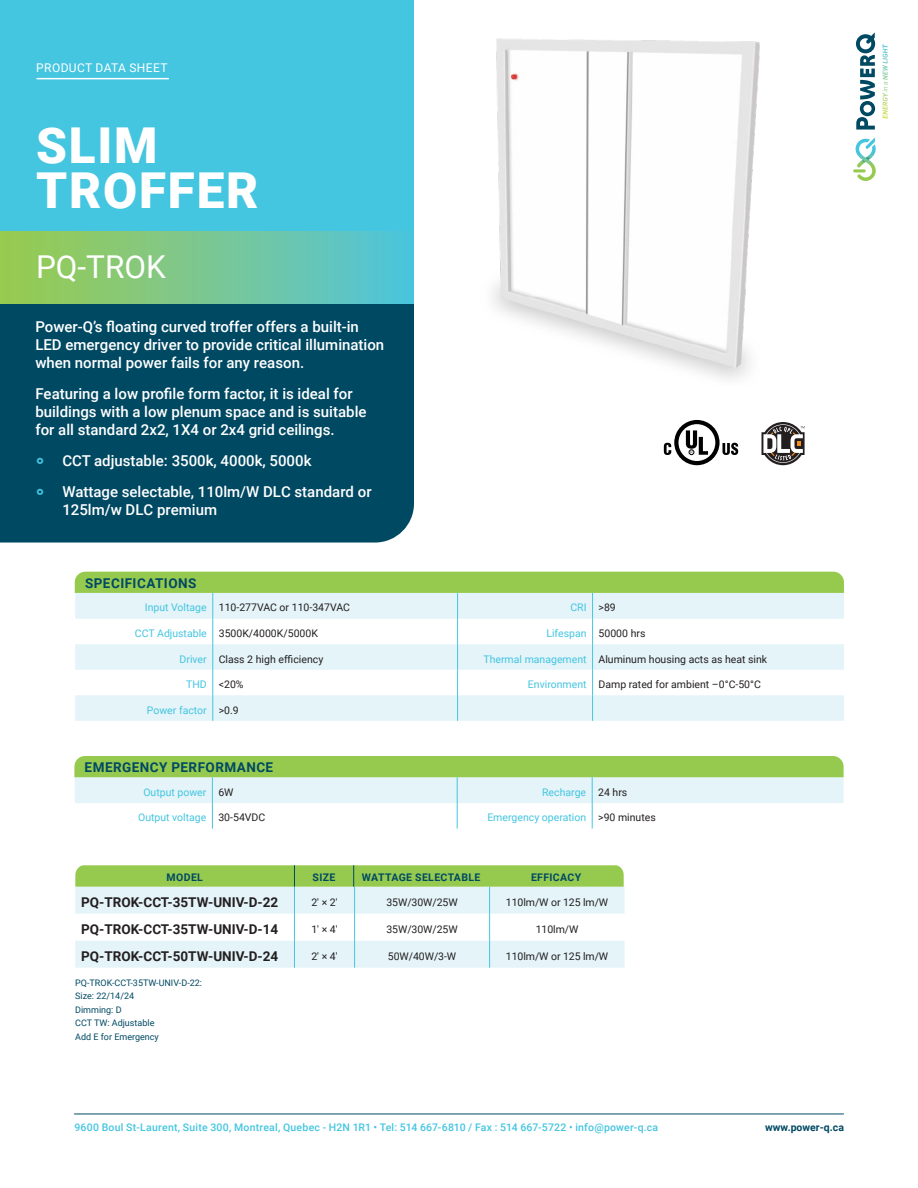
<style>
.page{position:relative;width:918px;height:1188px;background:#fff}
.page>*{position:absolute;margin:0;border:0;box-sizing:border-box;transform-origin:0 0}
.t1{font:900 49.5px/45px "Roboto";letter-spacing:.035em;color:#fff}
.t2{font:31.5px "Roboto";color:#fff}
.bullets{font:500 15px/18px "Roboto";color:#fff}
.bold{font:700 13.5px "Roboto";color:#231f20}
.t3{font:700 13.5px "Roboto";letter-spacing:.035em;color:#004963}
.t4{font:12px "Roboto";letter-spacing:.035em;color:#fff}
.Text{font:10.5px "Roboto";color:#231f20}
.Category{font:10.5px "Roboto";color:#44c5e0}
.t5{font:500 10.5px "Roboto";letter-spacing:.02em;color:#44c5e0}
.t6{font:700 10.5px "Roboto";letter-spacing:.035em;color:#004963}
.t7{font:700 10.5px "Roboto";color:#004963}
.Text-2{font:9px "Roboto";color:#004963}
.s1{font-weight:700;font-size:24px;color:#44c5e0}
</style>
<div class="page">
<div style="left:0;top:303px;width:414px;height:240px;background:#004963"></div>
<hr style="left:74px;top:1114px;width:770px;height:1px;background:#004963">
<div style="left:0;top:0;width:414px;height:303px;background:#44c5e0"></div>
<div style="left:0;top:231px;width:414px;height:72px;background:linear-gradient(to right,#9dca4c,#51c4db)"></div>
<svg style="left:856px;top:32px;width:19px;height:98px"></svg>
<svg style="left:853px;top:137px;width:23px;height:44px"></svg>
<svg style="left:883px;top:44px;width:5px;height:62px"></svg>
<hr style="left:37px;top:78px;width:131px;height:1px;background:#fff">
<svg style="left:74px;top:756px;width:770px;height:73px"></svg>
<svg style="left:75px;top:572px;width:769px;height:149px"></svg>
<img style="left:492px;top:38px;width:268px;height:341px">
<svg style="left:761px;top:422px;width:44px;height:43px"></svg>
<svg style="left:664px;top:420px;width:74px;height:45px"></svg>
<svg style="left:75px;top:865px;width:549px;height:103px"></svg>
<p class="t4" style="left:36px;top:60px;width:133px">PRODUCT DATA SHEET</p>
<p class="t1" style="left:36px;top:121px;width:224px">SLIM<br>TROFFER</p>
<p class="t2" style="left:36px;top:244px;width:131px">PQ-TROK</p>
<p class="bullets" style="left:35px;top:317px;width:350px">Power-Q’s floating curved troffer offers a built-in<br>LED emergency driver to provide critical illumination when normal power fails for any reason.</p>
<p class="bullets" style="left:35px;top:384px;width:333px">Featuring a low profile form factor, it is ideal for buildings with a low plenum space and is suitable for all standard 2x2, 1X4 or 2x4 grid ceilings.</p>
<p class="bullets" style="left:35px;top:451px;width:278px"><span class="s1">°</span> CCT adjustable: 3500k, 4000k, 5000k</p>
<p class="bullets" style="left:62px;top:482px;width:311px;text-indent:-27px"><span class="s1">°</span> Wattage selectable, 110lm/W DLC standard or<br>125lm/w DLC premium</p>
<p class="t3" style="left:85px;top:574px;width:113px">SPECIFICATIONS</p>
<p class="Category" style="left:145px;top:600px;width:63px">Input Voltage</p>
<p class="Text" style="left:219px;top:600px;width:133px">110-277VAC or 110-347VAC</p>
<p class="Category" style="left:570px;top:600px;width:18px">CRI</p>
<p class="Text" style="left:599px;top:600px;width:19px">&gt;89</p>
<p class="Category" style="left:135px;top:626px;width:73px">CCT Adjustable</p>
<p class="Text" style="left:219px;top:626px;width:101px">3500K/4000K/5000K</p>
<p class="Category" style="left:546px;top:626px;width:42px">Lifespan</p>
<p class="Text" style="left:599px;top:626px;width:48px">50000 hrs</p>
<p class="Category" style="left:180px;top:651px;width:29px">Driver</p>
<p class="Text" style="left:219px;top:651px;width:106px">Class 2 high efficiency</p>
<p class="Category" style="left:483px;top:651px;width:105px">Thermal management</p>
<p class="Text" style="left:599px;top:651px;width:170px">Aluminum housing acts as heat sink</p>
<p class="Category" style="left:186px;top:677px;width:22px">THD</p>
<p class="Text" style="left:219px;top:677px;width:26px">&lt;20%</p>
<p class="Category" style="left:528px;top:677px;width:60px">Environment</p>
<p class="Text" style="left:599px;top:677px;width:164px">Damp rated for ambient –0°C-50°C</p>
<p class="Category" style="left:147px;top:702px;width:61px">Power factor</p>
<p class="Text" style="left:219px;top:702px;width:22px">&gt;0.9</p>
<p class="t3" style="left:85px;top:758px;width:190px">EMERGENCY PERFORMANCE</p>
<p class="Category" style="left:143px;top:785px;width:65px">Output power</p>
<p class="Text" style="left:218px;top:785px;width:17px">6W</p>
<p class="Category" style="left:542px;top:785px;width:46px">Recharge</p>
<p class="Text" style="left:598px;top:785px;width:31px">24 hrs</p>
<p class="Category" style="left:138px;top:810px;width:70px">Output voltage</p>
<p class="Text" style="left:218px;top:810px;width:48px">30-54VDC</p>
<p class="Category" style="left:487px;top:810px;width:100px">Emergency operation</p>
<p class="Text" style="left:598px;top:810px;width:59px">&gt;90 minutes</p>
<p class="t6" style="left:167px;top:870px;width:38px">MODEL</p>
<p class="t6" style="left:313px;top:870px;width:24px">SIZE</p>
<p class="t6" style="left:362px;top:870px;width:120px">WATTAGE SELECTABLE</p>
<p class="t6" style="left:531px;top:870px;width:52px">EFFICACY</p>
<p class="bold" style="left:81px;top:893px;width:199px">PQ-TROK-CCT-35TW-UNIV-D-22</p>
<p class="Text" style="left:311px;top:895px;width:28px">2′ × 2′</p>
<p class="Text" style="left:386px;top:895px;width:73px">35W/30W/25W</p>
<p class="Text" style="left:506px;top:895px;width:104px">110lm/W or 125 lm/W</p>
<p class="bold" style="left:81px;top:920px;width:199px">PQ-TROK-CCT-35TW-UNIV-D-14</p>
<p class="Text" style="left:311px;top:922px;width:28px">1′ × 4′</p>
<p class="Text" style="left:386px;top:922px;width:73px">35W/30W/25W</p>
<p class="Text" style="left:536px;top:922px;width:44px">110lm/W</p>
<p class="bold" style="left:81px;top:947px;width:199px">PQ-TROK-CCT-50TW-UNIV-D-24</p>
<p class="Text" style="left:311px;top:949px;width:28px">2′ × 4′</p>
<p class="Text" style="left:388px;top:949px;width:70px">50W/40W/3-W</p>
<p class="Text" style="left:506px;top:949px;width:104px">110lm/W or 125 lm/W</p>
<p class="Text-2" style="left:75px;top:976px;width:128px">PQ-TROK-CCT-35TW-UNIV-D-22:</p>
<p class="Text-2" style="left:75px;top:990px;width:60px">Size: 22/14/24</p>
<p class="Text-2" style="left:75px;top:1003px;width:48px">Dimming: D</p>
<p class="Text-2" style="left:75px;top:1017px;width:81px">CCT TW: Adjustable</p>
<p class="Text-2" style="left:75px;top:1030px;width:85px">Add E for Emergency</p>
<p class="t5" style="left:74px;top:1120px;width:585px">9600 Boul St-Laurent, Suite 300, Montreal, Quebec - H2N 1R1 • Tel: 514 667-6810 / Fax : 514 667-5722 • info@power-q.ca</p>
<p class="t7" style="left:765px;top:1120px;width:80px">www.power-q.ca</p>
</div>
